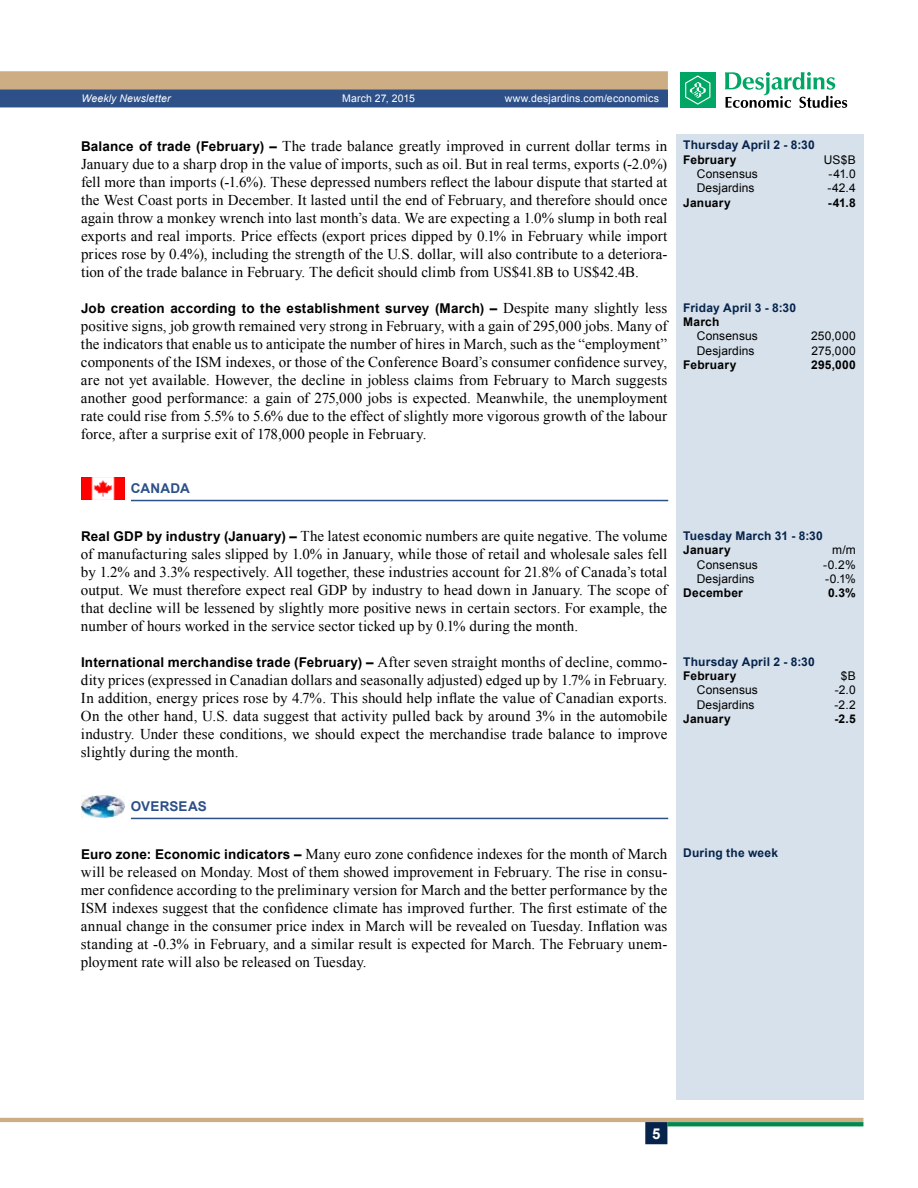
<style>
.page{position:relative;width:918px;height:1188px;background:#fff}
.page>*{position:absolute;margin:0;border:0;box-sizing:border-box;transform-origin:0 0}
.t1{font:15px/18px "Times New Roman";letter-spacing:.005em;color:#000;text-align:justify}
.t2{font:700 15px "Arial";color:#fff}
.t3{font:700 13.5px "Arial";letter-spacing:.015em;color:#000}
.t4{font:700 13.5px "Arial";letter-spacing:.015em;color:#2d5088}
.t5{font:12px "Arial";letter-spacing:.01em;color:#000}
.t6{font:700 12px "Arial";letter-spacing:.02em;color:#05234b}
.t7{font:700 12px "Arial";letter-spacing:.02em;color:#000}
.t8{font:10.5px "Arial";letter-spacing:.015em;color:#fff}
.t9{font:italic 10.5px "Arial";letter-spacing:.01em;color:#fff}
.s1{font-family:"Arial";font-weight:700;font-size:13.5px}
.s2{font-family:"Times New Roman";font-weight:400;font-size:15px}
</style>
<div class="page">
<hr style="left:0;top:1118px;width:863px;height:4px;background:#cdae84">
<svg style="left:667px;top:1122px;width:196px;height:4px"></svg>
<div style="left:645px;top:1122px;width:22px;height:22px;background:#05234b;border:2px solid #05234b"></div>
<svg style="left:0;top:71px;width:668px;height:36px;background:#7f8087"></svg>
<div style="left:680px;top:72px;width:36px;height:36px;background:#00a664"></div>
<svg style="left:685px;top:75px;width:25px;height:30px"></svg>
<svg style="left:725px;top:72px;width:122px;height:36px"></svg>
<hr style="left:131px;top:500px;width:537px;height:1px;background:#2d5088">
<img style="left:81px;top:478px;width:43px;height:21px">
<hr style="left:131px;top:818px;width:537px;height:1px;background:#2d5088">
<img style="left:81px;top:796px;width:43px;height:21px">
<div style="left:676px;top:134px;width:187px;height:966px;background:#d7e1eb"></div>
<p class="t9" style="left:81px;top:92px;width:91px">Weekly Newsletter</p>
<p class="t8" style="left:342px;top:92px;width:74px">March 27, 2015</p>
<p class="t8" style="left:505px;top:92px;width:156px">www.desjardins.com/economics</p>
<p class="t1" style="left:81px;top:137px;width:588px"><span class="s1">Balance of trade (February) –</span> The trade balance greatly improved in current dollar terms in January due to a sharp drop in the value of imports, such as oil. But in real terms, exports (-2.0%) fell more than imports (-1.6%). These depressed numbers reflect the labour dispute that started at the West Coast ports in December. It lasted until the end of February, and therefore should once again throw a monkey wrench into last month’s data. We are expecting a 1.0% slump in both real exports and real imports. Price effects (export prices dipped by 0.1% in February while import prices rose by 0.4%), including the strength of the U.S. dollar, will also contribute to a deteriora&shy;tion of the trade balance in February. The deficit should climb from US$41.8B to US$42.4B.</p>
<p class="t3" style="left:81px;top:299px;width:588px">Job creation according to the establishment survey (March) – <span class="s2">Despite many slightly less</span></p>
<p class="t1" style="left:81px;top:317px;width:588px">positive signs, job growth remained very strong in February, with a gain of 295,000 jobs. Many of the indicators that enable us to anticipate the number of hires in March, such as the “employment” components of the ISM indexes, or those of the Conference Board’s consumer confidence survey, are not yet available. However, the decline in jobless claims from February to March suggests another good performance: a gain of 275,000 jobs is expected. Meanwhile, the unemployment rate could rise from 5.5% to 5.6% due to the effect of slightly more vigorous growth of the labour force, after a surprise exit of 178,000 people in February.</p>
<p class="t6" style="left:683px;top:137px;width:133px">Thursday April 2 - 8:30</p>
<p class="t7" style="left:683px;top:151px;width:55px">February</p>
<p class="t5" style="left:824px;top:151px;width:34px">US$B</p>
<p class="t5" style="left:697px;top:166px;width:63px">Consensus</p>
<p class="t5" style="left:829px;top:166px;width:29px">-41.0</p>
<p class="t5" style="left:697px;top:180px;width:59px">Desjardins</p>
<p class="t5" style="left:827px;top:180px;width:30px">-42.4</p>
<p class="t7" style="left:683px;top:195px;width:49px">January</p>
<p class="t7" style="left:828px;top:195px;width:29px">-41.8</p>
<p class="t6" style="left:683px;top:299px;width:114px">Friday April 3 - 8:30</p>
<p class="t7" style="left:683px;top:314px;width:38px">March</p>
<p class="t5" style="left:697px;top:328px;width:63px">Consensus</p>
<p class="t5" style="left:811px;top:328px;width:46px">250,000</p>
<p class="t5" style="left:697px;top:343px;width:59px">Desjardins</p>
<p class="t5" style="left:811px;top:343px;width:46px">275,000</p>
<p class="t7" style="left:683px;top:357px;width:55px">February</p>
<p class="t7" style="left:811px;top:357px;width:46px">295,000</p>
<p class="t4" style="left:131px;top:479px;width:41px">Canada</p>
<p class="t1" style="left:81px;top:526px;width:588px"><span class="s1">Real GDP by industry (January) –</span> The latest economic numbers are quite negative. The volume of manufacturing sales slipped by 1.0% in January, while those of retail and wholesale sales fell by 1.2% and 3.3% respectively. All together, these industries account for 21.8% of Canada’s total output. We must therefore expect real GDP by industry to head down in January. The scope of that decline will be lessened by slightly more positive news in certain sectors. For example, the number of hours worked in the service sector ticked up by 0.1% during the month.</p>
<p class="t3" style="left:81px;top:653px;width:588px">International merchandise trade (February) – <span class="s2">After seven straight months of decline, commo-</span></p>
<p class="t1" style="left:81px;top:670px;width:588px">dity prices (expressed in Canadian dollars and seasonally adjusted) edged up by 1.7% in February.<br>In addition, energy prices rose by 4.7%. This should help inflate the value of Canadian exports.<br>On the other hand, U.S. data suggest that activity pulled back by around 3% in the automobile industry. Under these conditions, we should expect the merchandise trade balance to improve slightly during the month.</p>
<p class="t6" style="left:683px;top:528px;width:141px">Tuesday March 31 - 8:30</p>
<p class="t7" style="left:683px;top:542px;width:49px">January</p>
<p class="t5" style="left:832px;top:542px;width:25px">m/m</p>
<p class="t5" style="left:697px;top:557px;width:63px">Consensus</p>
<p class="t5" style="left:823px;top:557px;width:34px">-0.2%</p>
<p class="t5" style="left:697px;top:571px;width:59px">Desjardins</p>
<p class="t5" style="left:825px;top:571px;width:32px">-0.1%</p>
<p class="t7" style="left:683px;top:585px;width:61px">December</p>
<p class="t7" style="left:828px;top:585px;width:29px">0.3%</p>
<p class="t6" style="left:683px;top:653px;width:133px">Thursday April 2 - 8:30</p>
<p class="t7" style="left:683px;top:668px;width:55px">February</p>
<p class="t5" style="left:841px;top:668px;width:16px">$B</p>
<p class="t5" style="left:697px;top:682px;width:63px">Consensus</p>
<p class="t5" style="left:835px;top:682px;width:22px">-2.0</p>
<p class="t5" style="left:697px;top:697px;width:59px">Desjardins</p>
<p class="t5" style="left:834px;top:697px;width:23px">-2.2</p>
<p class="t7" style="left:683px;top:711px;width:49px">January</p>
<p class="t7" style="left:834px;top:711px;width:23px">-2.5</p>
<p class="t4" style="left:131px;top:797px;width:77px">Overseas</p>
<p class="t1" style="left:81px;top:844px;width:588px"><span class="s1">Euro zone: Economic indicators –</span> Many euro zone confidence indexes for the month of March will be released on Monday. Most of them showed improvement in February. The rise in consu&shy;mer confidence according to the preliminary version for March and the better performance by the ISM indexes suggest that the confidence climate has improved further. The first estimate of the annual change in the consumer price index in March will be revealed on Tuesday. Inflation was standing at -0.3% in February, and a similar result is expected for March. The February unem&shy;ployment rate will also be released on Tuesday.</p>
<p class="t6" style="left:683px;top:845px;width:96px">During the week</p>
<p class="t2" style="left:652px;top:1124px;width:10px">5</p>
</div>
